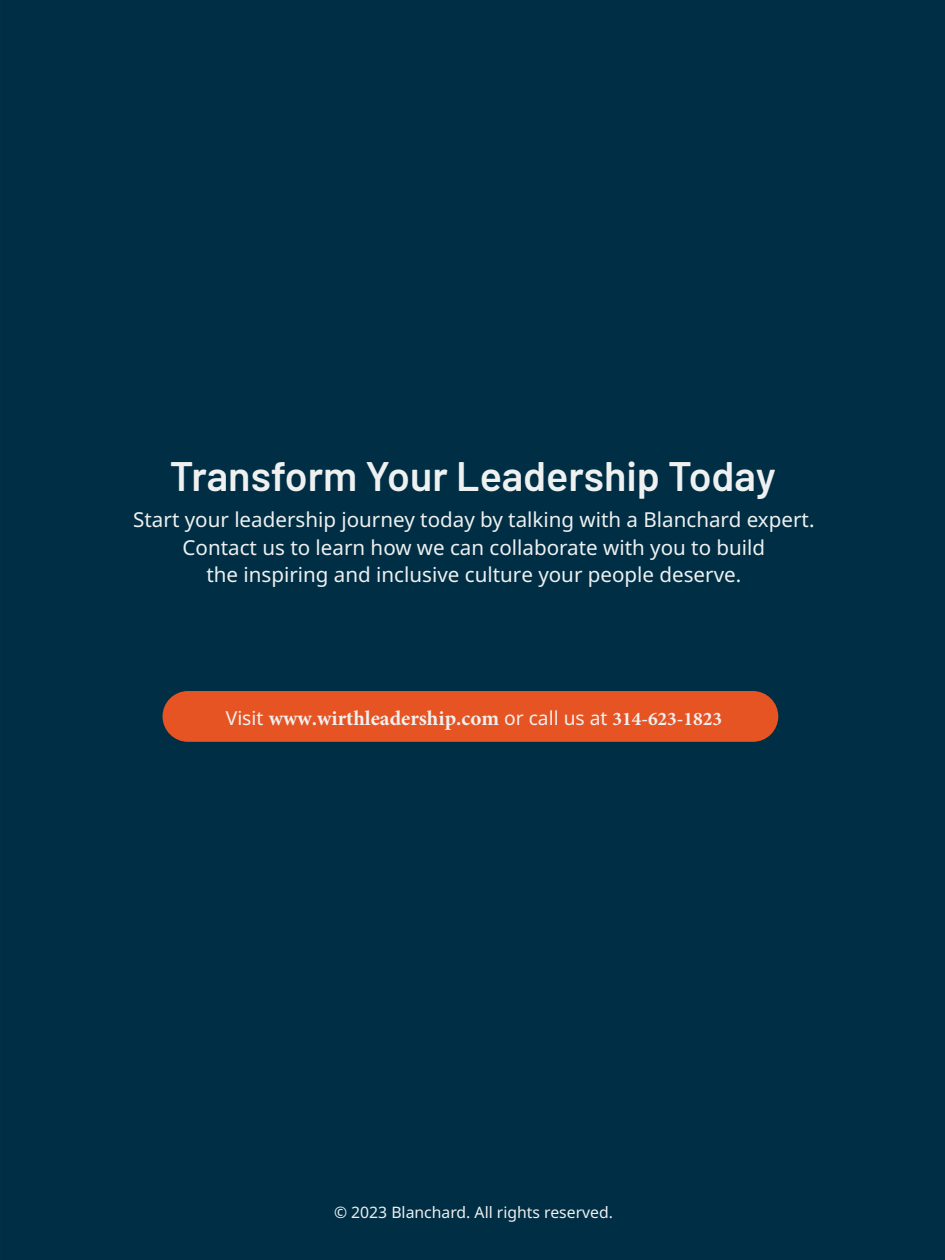
<style>
.page{position:relative;width:945px;height:1260px;background:#002f45}
.page>*{position:absolute;margin:0;border:0;box-sizing:border-box;transform-origin:0 0}
.Authors{font:600 41.12px "Barlow";color:#eff0f0}
.Authors-2{font:700 21px "Minion Pro";color:#eff0f0}
.Authors-3{font:20.65px/27.5px "Noto Sans";color:#eff0f0;text-align:center}
.Authors-4{font:15.75px "Noto Sans";color:#eff0f0}
.s1{font-family:"Noto Sans";font-weight:400;font-size:19.25px}
.s2{font-size:19.25px}
</style>
<div class="page">
<div style="left:163px;top:691px;width:615px;height:51px;background:#e75424;border-radius:25px"></div>
<p class="Authors" style="left:170px;top:446px;width:607px">Transform Your Leadership Today</p>
<p class="Authors-3" style="left:133px;top:506px;width:683px">Start your leadership journey today by talking with a Blanchard expert.<br>Contact us to learn how we can collaborate with you to build<br>the inspiring and inclusive culture your people deserve.</p>
<p class="Authors-2" style="left:226px;top:704px;width:498px"><span class="s1">Visit</span> www.wirthleadership.com <span class="s1">or call us at</span> <span class="s2">314-623-1823</span></p>
<p class="Authors-4" style="left:334px;top:1203px;width:280px">© 2023 Blanchard. All rights reserved.</p>
</div>
